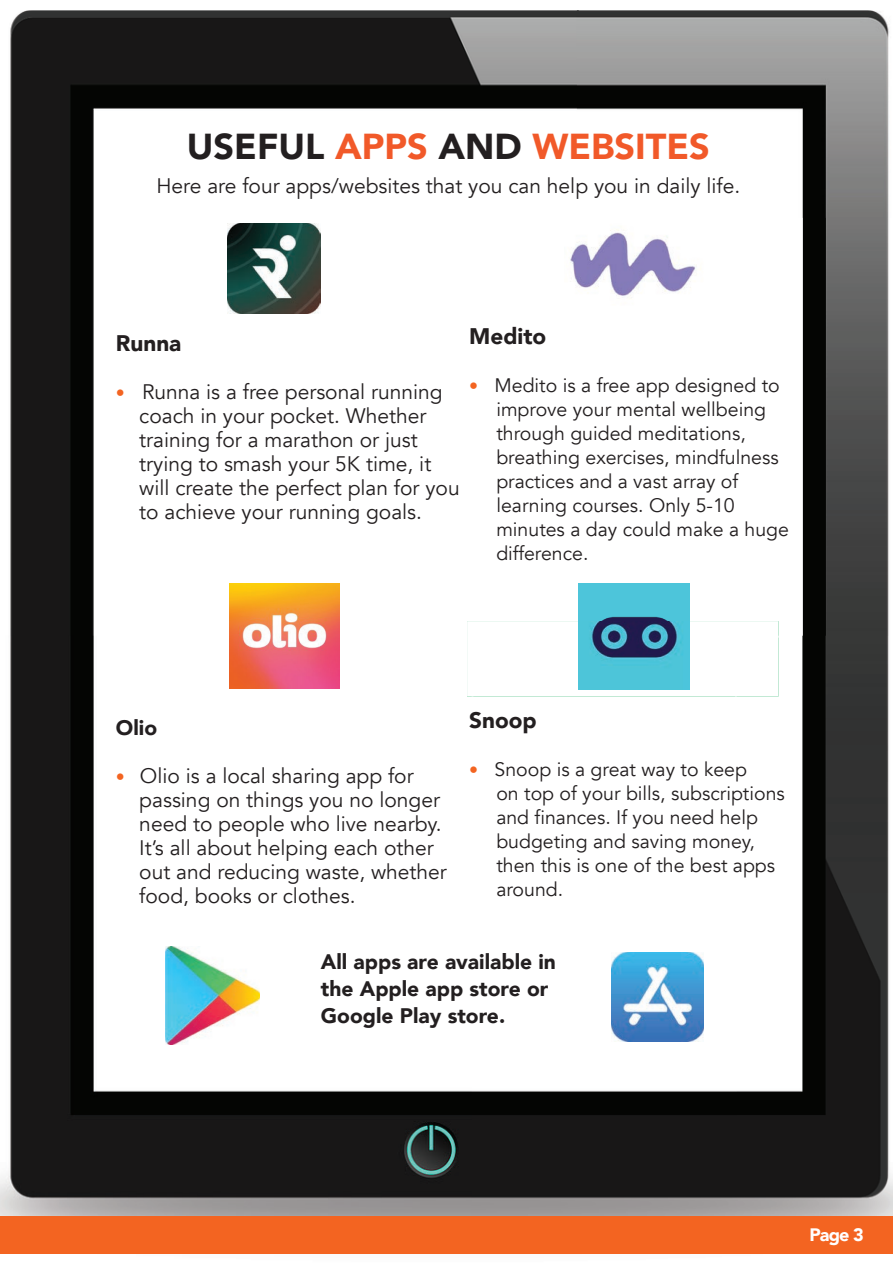
<style>
.page{position:relative;width:893px;height:1263px;background:#fff}
.page>*{position:absolute;margin:0;border:0;box-sizing:border-box;transform-origin:0 0}
.t1{font:900 36px "Avenir";color:#f15929}
.t2{font:900 22.5px "Avenir";color:#231f20}
.t3{font:21px/24px "Avenir";color:#231f20}
.t4{font:900 21px/27px "Avenir";color:#231f20}
.t5{font:19.5px/24px "Avenir";color:#231f20}
.t6{font:900 18px "Avenir";color:#fff}
.s1{color:#231f20}
.s2{font-size:18px;color:#f36421}
</style>
<div class="page">
<img style="left:10px;top:10px;width:567px;height:626px">
<img style="left:577px;top:10px;width:312px;height:208px">
<img style="left:684px;top:218px;width:205px;height:418px">
<img style="left:578px;top:584px;width:1px;height:37px">
<img style="left:0;top:636px;width:471px;height:618px">
<img style="left:737px;top:636px;width:156px;height:618px">
<img style="left:471px;top:962px;width:266px;height:292px">
<img style="left:467px;top:621px;width:311px;height:76px">
<div style="left:0;top:1216px;width:893px;height:37px;background:#f36421"></div>
<img style="left:166px;top:947px;width:94px;height:97px">
<img style="left:612px;top:952px;width:92px;height:89px">
<img style="left:227px;top:223px;width:94px;height:91px">
<img style="left:564px;top:213px;width:140px;height:100px">
<img style="left:229px;top:583px;width:110px;height:105px">
<img style="left:579px;top:584px;width:111px;height:106px">
<h1 class="t1" style="left:187px;top:115px;width:524px"><span class="s1">USEFUL</span> APPS <span class="s1">AND</span> WEBSITES</h1>
<p class="t3" style="left:156px;top:174px;width:585px">Here are four apps/websites that you can help you in daily life.</p>
<p class="t2" style="left:116px;top:324px;width:67px">Runna</p>
<p class="t3" style="left:139px;top:380px;width:322px;text-indent:-23px"><span class="s2">•</span> Runna is a free personal running coach in your pocket. Whether training for a marathon or just trying to smash your 5K time, it will create the perfect plan for you to achieve your running goals.</p>
<p class="t2" style="left:469px;top:317px;width:79px">Medito</p>
<p class="t5" style="left:496px;top:374px;width:294px;text-indent:-27px"><span class="s2">•</span> Medito is a free app designed to improve your mental wellbeing through guided meditations, breathing exercises, mindfulness practices and a vast array of learning courses. Only 5-10 minutes a day could make a huge difference.</p>
<p class="t4" style="left:116px;top:714px;width:43px">Olio</p>
<p class="t3" style="left:139px;top:764px;width:309px;text-indent:-23px"><span class="s2">•</span> Olio is a local sharing app for passing on things you no longer need to people who live nearby.<br>It’s all about helping each other out and reducing waste, whether food, books or clothes.</p>
<p class="t2" style="left:469px;top:701px;width:69px">Snoop</p>
<p class="t5" style="left:496px;top:758px;width:290px;text-indent:-27px"><span class="s2">•</span> Snoop is a great way to keep<br>on top of your bills, subscriptions and finances. If you need help budgeting and saving money, then this is one of the best apps around.</p>
<p class="t4" style="left:321px;top:948px;width:236px">All apps are available in the Apple app store or<br>Google Play store.</p>
<p class="t6" style="left:809px;top:1219px;width:56px">Page 3</p>
</div>
